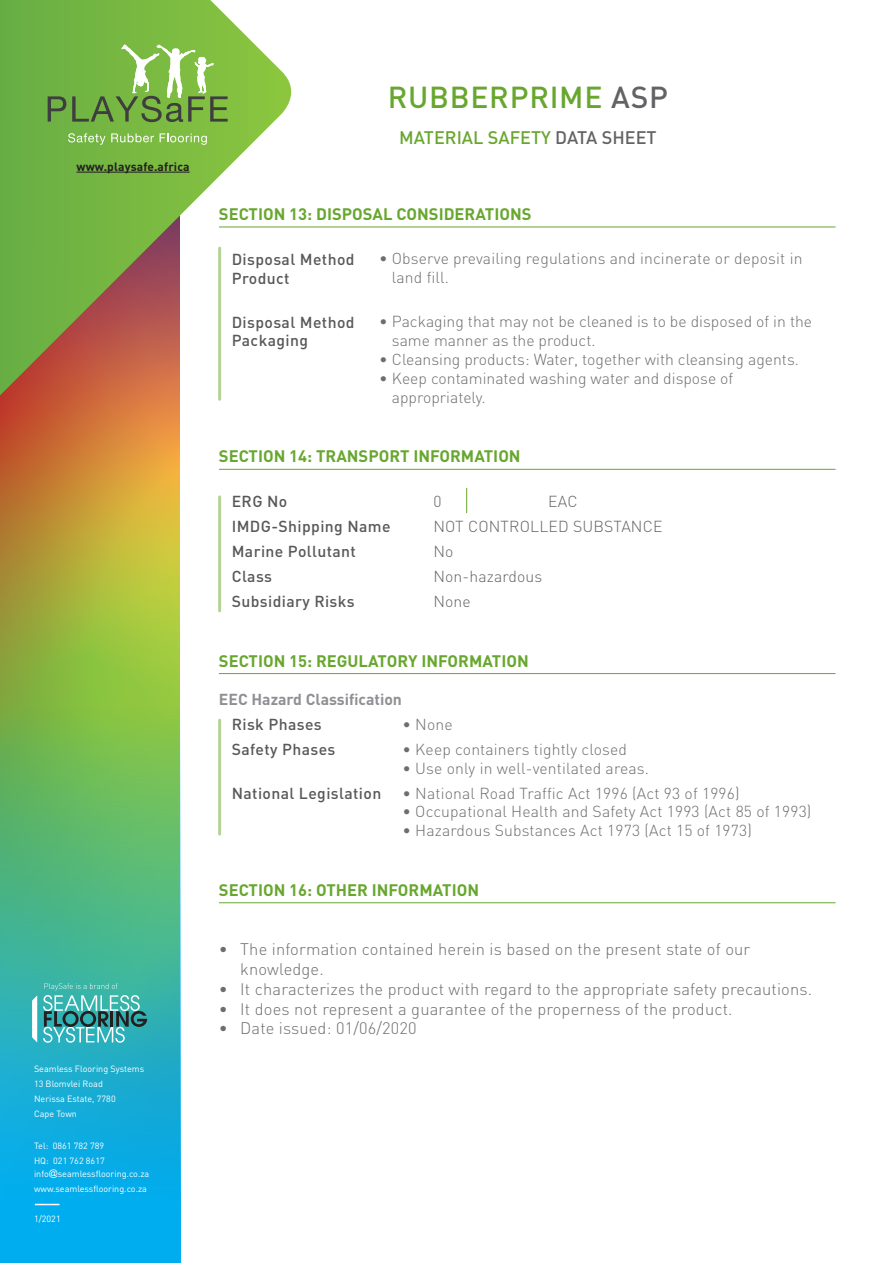
<style>
.page{position:relative;width:893px;height:1263px;background:#fff}
.page>*{position:absolute;margin:0;border:0;box-sizing:border-box;transform-origin:0 0}
.t1{font:500 30px "DIN";letter-spacing:.025em;color:#68a72f}
.t2{font:500 18px "DIN";color:#68a72f}
.t3{font:300 16.5px/19.8px "DIN";letter-spacing:.01em;color:#6c6d70}
.SECTION_underlined{font:700 16.5px "DIN";color:#68a72f}
.t4{font:300 15.75px/18.9px "DIN";color:#6c6d70}
.Section-Title_no_rul{font:500 15.75px/18.9px "DIN";letter-spacing:.025em;color:#57585a}
.right{font:300 15.75px "DIN";letter-spacing:.01em;color:#636366}
.Section-Title{font:700 15.75px "DIN";color:#8e9093}
.t5{font:700 12px "DIN";letter-spacing:.01em;color:#231f20}
.t6{font:9px/15px "DIN";color:#fff}
.s1{font-family:"Gill Sans"}
.s2{color:#636366}
</style>
<div class="page">
<svg style="left:0;top:443px;width:179px;height:268px;background:#b0aa3a"></svg>
<svg style="left:0;top:711px;width:181px;height:552px;background:#38b3a4"></svg>
<svg style="left:35px;top:1204px;width:25px;height:1px"></svg>
<svg style="left:32px;top:995px;width:5px;height:47px"></svg>
<svg style="left:43px;top:983px;width:104px;height:60px;background:#4daba9"></svg>
<svg style="left:0;top:0;width:303px;height:443px"></svg>
<svg style="left:48px;top:96px;width:18px;height:26px"></svg>
<svg style="left:72px;top:45px;width:156px;height:77px;background:#81b455"></svg>
<svg style="left:68px;top:133px;width:86px;height:12px"></svg>
<svg style="left:160px;top:133px;width:47px;height:12px"></svg>
<hr style="left:77px;top:172px;width:113px;height:1px;background:#231f20">
<hr style="left:219px;top:227px;width:617px;height:1px;background:#68a72f">
<hr style="left:219px;top:469px;width:617px;height:1px;background:#68a72f">
<hr style="left:219px;top:673px;width:617px;height:1px;background:#68a72f">
<hr style="left:219px;top:902px;width:617px;height:1px;background:#68a72f">
<svg style="left:466px;top:488px;width:1px;height:25px"></svg>
<hr style="left:218px;top:248px;width:3px;height:151px;background:#b4d397">
<hr style="left:218px;top:497px;width:3px;height:114px;background:#b4d397">
<hr style="left:218px;top:720px;width:3px;height:114px;background:#b4d397">
<p class="t5" style="left:77px;top:158px;width:115px">www.playsafe.africa</p>
<p class="t6" style="left:34px;top:1061px;width:112px">Seamless Flooring Systems<br>13 Blomvlei Road<br>Nerissa Estate, 7780<br>Cape Town</p>
<p class="t6" style="left:34px;top:1138px;width:72px">Tel: 0861 782 789<br>HQ: 021 762 8617</p>
<p class="t6" style="left:34px;top:1166px;width:117px">info<span class="s1">@</span>seamlessflooring.co.za www.seamlessflooring.co.za</p>
<p class="t6" style="left:34px;top:1211px;width:28px">1/2021</p>
<h1 class="t1" style="left:388px;top:78px;width:282px">RUBBERPRIME <span class="s2">ASP</span></h1>
<p class="t2" style="left:399px;top:126px;width:259px">MATERIAL SAFETY <span class="s2">DATA SHEET</span></p>
<p class="SECTION_underlined" style="left:219px;top:203px;width:314px">SECTION 13: DISPOSAL CONSIDERATIONS</p>
<p class="Section-Title_no_rul" style="left:232px;top:249px;width:124px">Disposal Method<br>Product</p>
<p class="t4" style="left:392px;top:249px;width:412px;text-indent:-13px">• Observe prevailing regulations and incinerate or deposit in land fill.</p>
<p class="Section-Title_no_rul" style="left:232px;top:312px;width:124px">Disposal Method<br>Packaging</p>
<p class="t4" style="left:392px;top:312px;width:422px;text-indent:-13px">• Packaging that may not be cleaned is to be disposed of in the same manner as the product.</p>
<p class="t4" style="left:379px;top:350px;width:421px">• Cleansing products: Water, together with cleansing agents.</p>
<p class="t4" style="left:392px;top:369px;width:343px;text-indent:-13px">• Keep contaminated washing water and dispose of appropriately.</p>
<p class="SECTION_underlined" style="left:219px;top:445px;width:303px">SECTION 14: TRANSPORT INFORMATION</p>
<p class="Section-Title_no_rul" style="left:232px;top:491px;width:57px">ERG No</p>
<p class="right" style="left:433px;top:491px;width:10px">0</p>
<p class="right" style="left:548px;top:491px;width:31px">EAC</p>
<p class="Section-Title_no_rul" style="left:232px;top:516px;width:160px">IMDG-Shipping Name</p>
<p class="right" style="left:433px;top:516px;width:231px">NOT CONTROLLED SUBSTANCE</p>
<p class="Section-Title_no_rul" style="left:232px;top:541px;width:126px">Marine Pollutant</p>
<p class="right" style="left:433px;top:541px;width:22px">No</p>
<p class="Section-Title_no_rul" style="left:232px;top:566px;width:42px">Class</p>
<p class="right" style="left:433px;top:566px;width:111px">Non-hazardous</p>
<p class="Section-Title_no_rul" style="left:232px;top:591px;width:124px">Subsidiary Risks</p>
<p class="right" style="left:433px;top:591px;width:39px">None</p>
<p class="SECTION_underlined" style="left:219px;top:650px;width:311px">SECTION 15: REGULATORY INFORMATION</p>
<p class="Section-Title" style="left:219px;top:689px;width:184px">EEC Hazard Classification</p>
<p class="Section-Title_no_rul" style="left:232px;top:714px;width:92px">Risk Phases</p>
<p class="t4" style="left:402px;top:715px;width:52px">• None</p>
<p class="Section-Title_no_rul" style="left:232px;top:740px;width:105px">Safety Phases</p>
<p class="t4" style="left:402px;top:740px;width:226px">• Keep containers tightly closed</p>
<p class="t4" style="left:402px;top:758px;width:248px">• Use only in well-ventilated areas.</p>
<p class="Section-Title_no_rul" style="left:232px;top:783px;width:151px">National Legislation</p>
<p class="t4" style="left:402px;top:783px;width:339px">• National Road Traffic Act 1996 (Act 93 of 1996)</p>
<p class="t4" style="left:402px;top:802px;width:410px">• Occupational Health and Safety Act 1993 (Act 85 of 1993)</p>
<p class="t4" style="left:402px;top:821px;width:351px">• Hazardous Substances Act 1973 (Act 15 of 1973)</p>
<p class="SECTION_underlined" style="left:219px;top:879px;width:262px">SECTION 16: OTHER INFORMATION</p>
<p class="t3" style="left:240px;top:939px;width:512px;text-indent:-21px">• The information contained herein is based on the present state of our knowledge.</p>
<p class="t3" style="left:219px;top:979px;width:595px">• It characterizes the product with regard to the appropriate safety precautions.</p>
<p class="t3" style="left:219px;top:998px;width:515px">• It does not represent a guarantee of the properness of the product.</p>
<p class="t3" style="left:219px;top:1018px;width:199px">• Date issued: 01/06/2020</p>
</div>
